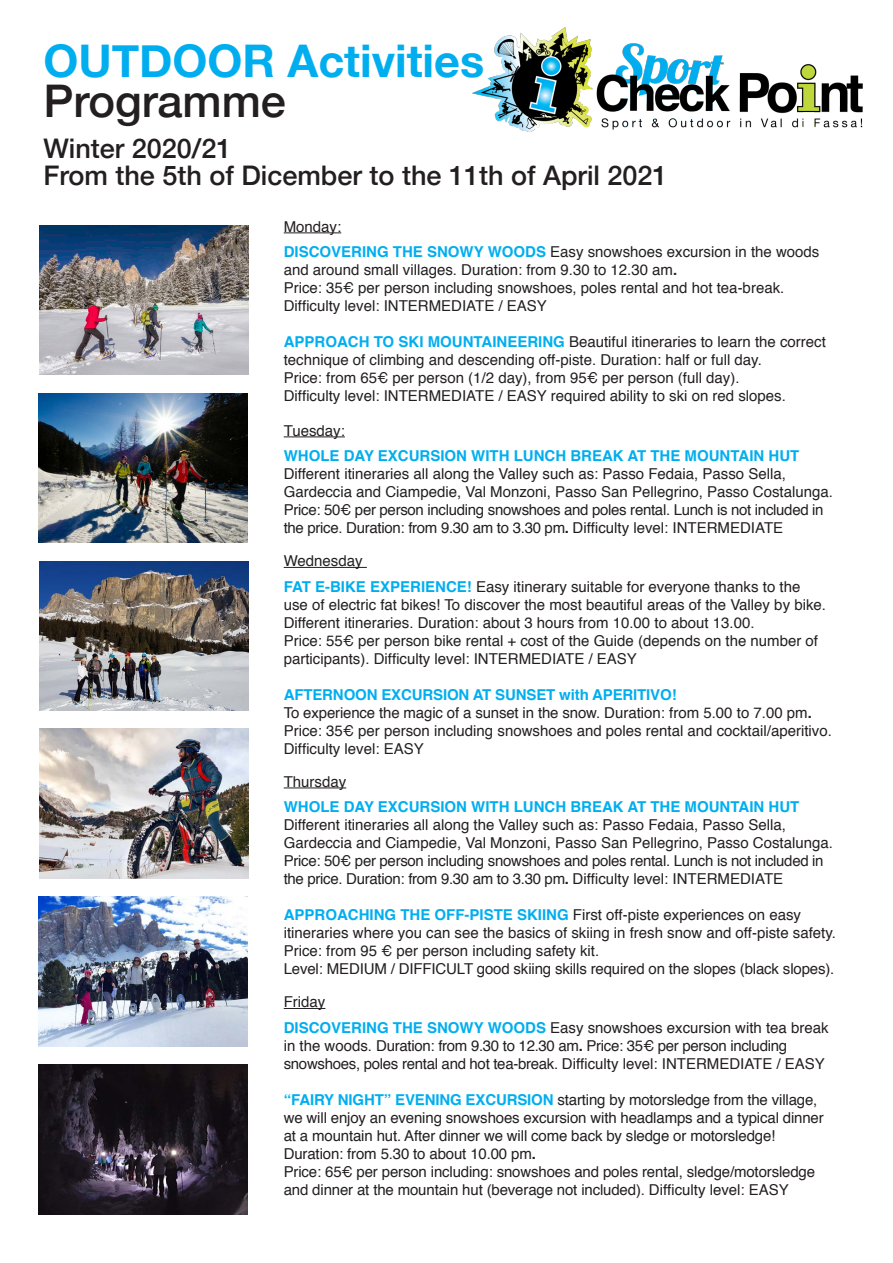
<style>
.page{position:relative;width:893px;height:1263px;background:#fff}
.page>*{position:absolute;margin:0;border:0;box-sizing:border-box;transform-origin:0 0}
.t1{font:700 45px "Helvetica Neue";color:#00aeef}
.t2{font:500 45px "Helvetica Neue";color:#231f20}
.t3{font:500 27px "Helvetica Neue";color:#231f20}
.t4{font:15px/18px "Helvetica";color:#231f20}
.t5{font:15px/18px "Helvetica";letter-spacing:-.02em;color:#231f20}
.t6{font:700 15px "Helvetica";letter-spacing:-.01em;color:#00aeef}
.s1{font-weight:700;color:#00aeef}
.s2{font-weight:700}
</style>
<div class="page">
<hr style="left:284px;top:232px;width:57px;height:1px;background:#231f20">
<hr style="left:284px;top:436px;width:61px;height:1px;background:#231f20">
<hr style="left:284px;top:567px;width:83px;height:1px;background:#231f20">
<hr style="left:284px;top:787px;width:62px;height:1px;background:#231f20">
<hr style="left:284px;top:1008px;width:41px;height:1px;background:#231f20">
<img style="left:473px;top:27px;width:390px;height:105px">
<img style="left:39px;top:561px;width:209px;height:149px">
<img style="left:38px;top:897px;width:209px;height:149px">
<img style="left:39px;top:729px;width:209px;height:149px">
<img style="left:39px;top:225px;width:209px;height:150px">
<img style="left:38px;top:393px;width:209px;height:150px">
<img style="left:38px;top:1064px;width:209px;height:150px">
<p class="t1" style="left:43px;top:25px;width:442px">OUTDOOR Activities</p>
<p class="t2" style="left:43px;top:65px;width:244px">Programme</p>
<p class="t3" style="left:43px;top:127px;width:190px">Winter 2020/21</p>
<p class="t3" style="left:43px;top:154px;width:626px">From the 5th of Dicember to the 11th of April 2021</p>
<p class="t4" style="left:284px;top:218px;width:59px">Monday:</p>
<p class="t4" style="left:284px;top:243px;width:537px"><span class="s1">DISCOVERING THE SNOWY WOODS</span> Easy snowshoes excursion in the woods and around small villages. Duration: from 9.30 to 12.30 am<span class="s2">.</span></p>
<p class="t4" style="left:284px;top:279px;width:502px">Price: 35€ per person including snowshoes, poles rental and hot tea-break.</p>
<p class="t4" style="left:284px;top:297px;width:265px">Difficulty level: INTERMEDIATE / EASY</p>
<p class="t4" style="left:284px;top:333px;width:544px"><span class="s1">APPROACH TO SKI MOUNTAINEERING</span> Beautiful itineraries to learn the correct technique of climbing and descending off-piste. Duration: half or full day.</p>
<p class="t4" style="left:284px;top:369px;width:457px">Price: from 65€ per person (1/2 day), from 95€ per person (full day).</p>
<p class="t4" style="left:284px;top:387px;width:504px">Difficulty level: INTERMEDIATE / EASY required ability to ski on red slopes.</p>
<p class="t4" style="left:284px;top:422px;width:63px">Tuesday:</p>
<p class="t4" style="left:284px;top:447px;width:551px"><span class="s1">WHOLE DAY EXCURSION WITH LUNCH BREAK AT THE MOUNTAIN HUT<br></span>Different itineraries all along the Valley such as: Passo Fedaia, Passo Sella,<br>Gardeccia and Ciampedie, Val Monzoni, Passo San Pellegrino, Passo Costalunga.</p>
<p class="t5" style="left:284px;top:501px;width:541px">Price: 50€ per person including snowshoes and poles rental. Lunch is not included in the price. Duration: from 9.30 am to 3.30 pm<span class="s2">.</span> Difficulty level: INTERMEDIATE</p>
<p class="t4" style="left:284px;top:552px;width:80px">Wednesday</p>
<p class="t4" style="left:284px;top:578px;width:544px"><span class="s1">FAT E-BIKE EXPERIENCE!</span> Easy itinerary suitable for everyone thanks to the use of electric fat bikes! To discover the most beautiful areas of the Valley by bike.<br>Different itineraries. Duration: about 3 hours from 10.00 to about 13.00.</p>
<p class="t4" style="left:284px;top:632px;width:536px">Price: 55€ per person bike rental + cost of the Guide (depends on the number of participants). Difficulty level: INTERMEDIATE / EASY</p>
<p class="t6" style="left:284px;top:682px;width:394px">AFTERNOON EXCURSION AT SUNSET with APERITIVO!</p>
<p class="t4" style="left:284px;top:704px;width:550px">To experience the magic of a sunset in the snow. Duration: from 5.00 to 7.00 pm<span class="s2">.<br></span>Price: 35€ per person including snowshoes and poles rental and cocktail/aperitivo.<br>Difficulty level: EASY</p>
<p class="t4" style="left:284px;top:773px;width:64px">Thursday</p>
<p class="t4" style="left:284px;top:798px;width:551px"><span class="s1">WHOLE DAY EXCURSION WITH LUNCH BREAK AT THE MOUNTAIN HUT<br></span>Different itineraries all along the Valley such as: Passo Fedaia, Passo Sella,<br>Gardeccia and Ciampedie, Val Monzoni, Passo San Pellegrino, Passo Costalunga.</p>
<p class="t5" style="left:284px;top:852px;width:541px">Price: 50€ per person including snowshoes and poles rental. Lunch is not included in the price. Duration: from 9.30 am to 3.30 pm<span class="s2">.</span> Difficulty level: INTERMEDIATE</p>
<p class="t4" style="left:284px;top:906px;width:554px"><span class="s1">APPROACHING THE OFF-PISTE SKIING</span> First off-piste experiences on easy itineraries where you can see the basics of skiing in fresh snow and off-piste safety.</p>
<p class="t4" style="left:284px;top:942px;width:317px">Price: from 95 € per person including safety kit.</p>
<p class="t4" style="left:284px;top:960px;width:552px">Level: MEDIUM / DIFFICULT good skiing skills required on the slopes (black slopes).</p>
<p class="t4" style="left:284px;top:993px;width:43px">Friday</p>
<p class="t5" style="left:284px;top:1019px;width:546px"><span class="s1">DISCOVERING THE SNOWY WOODS</span> Easy snowshoes excursion with tea break in the woods. Duration: from 9.30 to 12.30 am<span class="s2">.</span> Price: 35€ per person including snowshoes, poles rental and hot tea-break. Difficulty level: INTERMEDIATE / EASY</p>
<p class="t4" style="left:284px;top:1091px;width:542px"><span class="s1">“FAIRY NIGHT” EVENING EXCURSION</span> starting by motorsledge from the village, we will enjoy an evening snowshoes excursion with headlamps and a typical dinner at a mountain hut. After dinner we will come back by sledge or motorsledge!</p>
<p class="t4" style="left:284px;top:1145px;width:254px">Duration: from 5.30 to about 10.00 pm<span class="s2">.</span></p>
<p class="t4" style="left:284px;top:1163px;width:533px">Price: 65€ per person including: snowshoes and poles rental, sledge/motorsledge and dinner at the mountain hut (beverage not included). Difficulty level: EASY</p>
</div>
